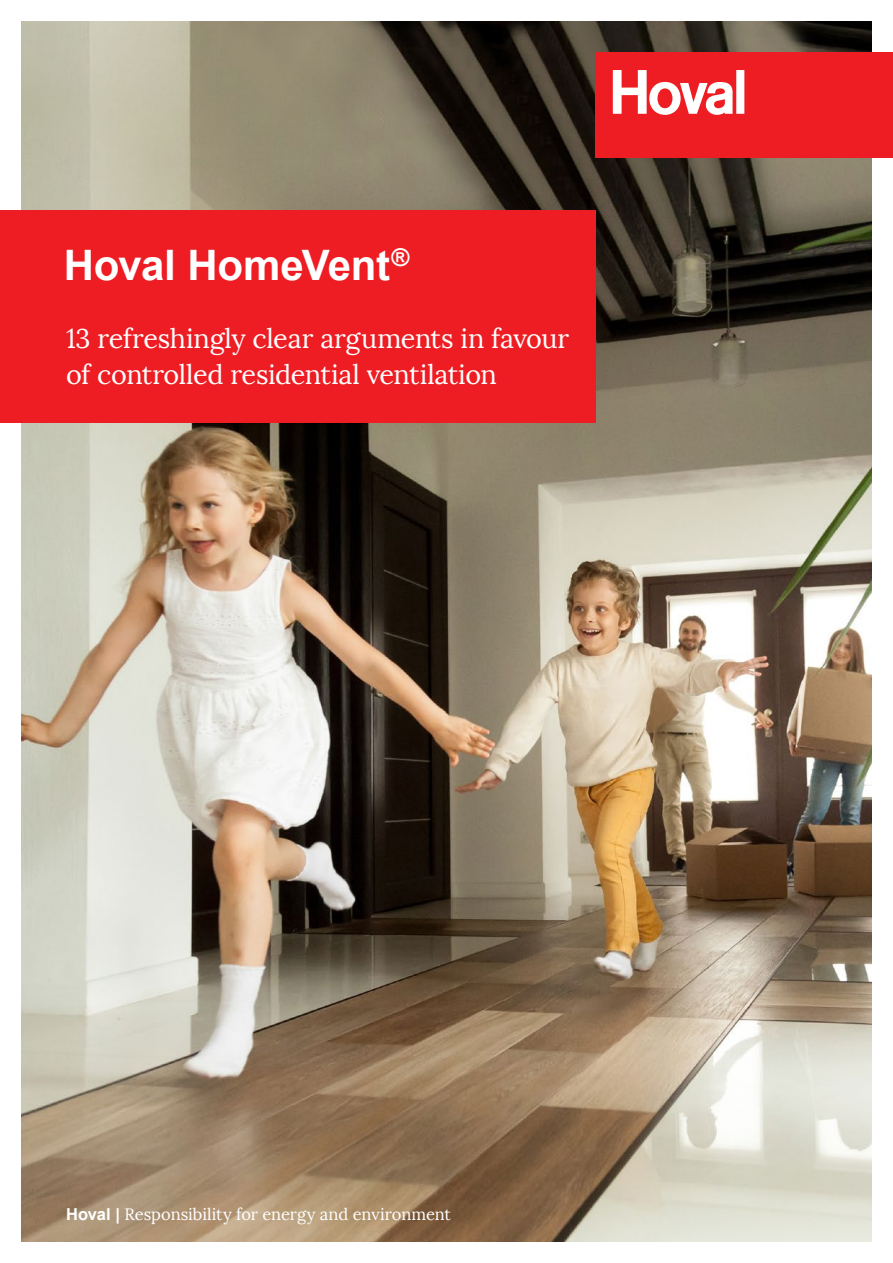
<style>
.page{position:relative;width:893px;height:1263px;background:#fff}
.page>*{position:absolute;margin:0;border:0;box-sizing:border-box;transform-origin:0 0}
.t1{font:700 42px "Arial";letter-spacing:-.005em;color:#fff}
.t2{font:27px/36px "Lora";letter-spacing:-.015em;color:#fff}
.t3{font:16.5px "Lora";letter-spacing:-.005em;color:#fff}
.s1{font-family:"Arial";font-weight:700}
</style>
<div class="page">
<img style="left:21px;top:21px;width:851px;height:1221px">
<div style="left:595px;top:53px;width:298px;height:105px;background:#ee1d23"></div>
<svg style="left:613px;top:70px;width:131px;height:45px"></svg>
<div style="left:0;top:210px;width:595px;height:213px;background:#ee1d23"></div>
<h1 class="t1" style="left:64px;top:236px;width:347px">Hoval HomeVent<sup>®</sup></h1>
<p class="t2" style="left:66px;top:320px;width:504px">13 refreshingly clear arguments in favour of controlled residential ventilation</p>
<p class="t3" style="left:66px;top:1204px;width:386px"><span class="s1">Hoval |</span> Responsibility for energy and environment</p>
</div>
